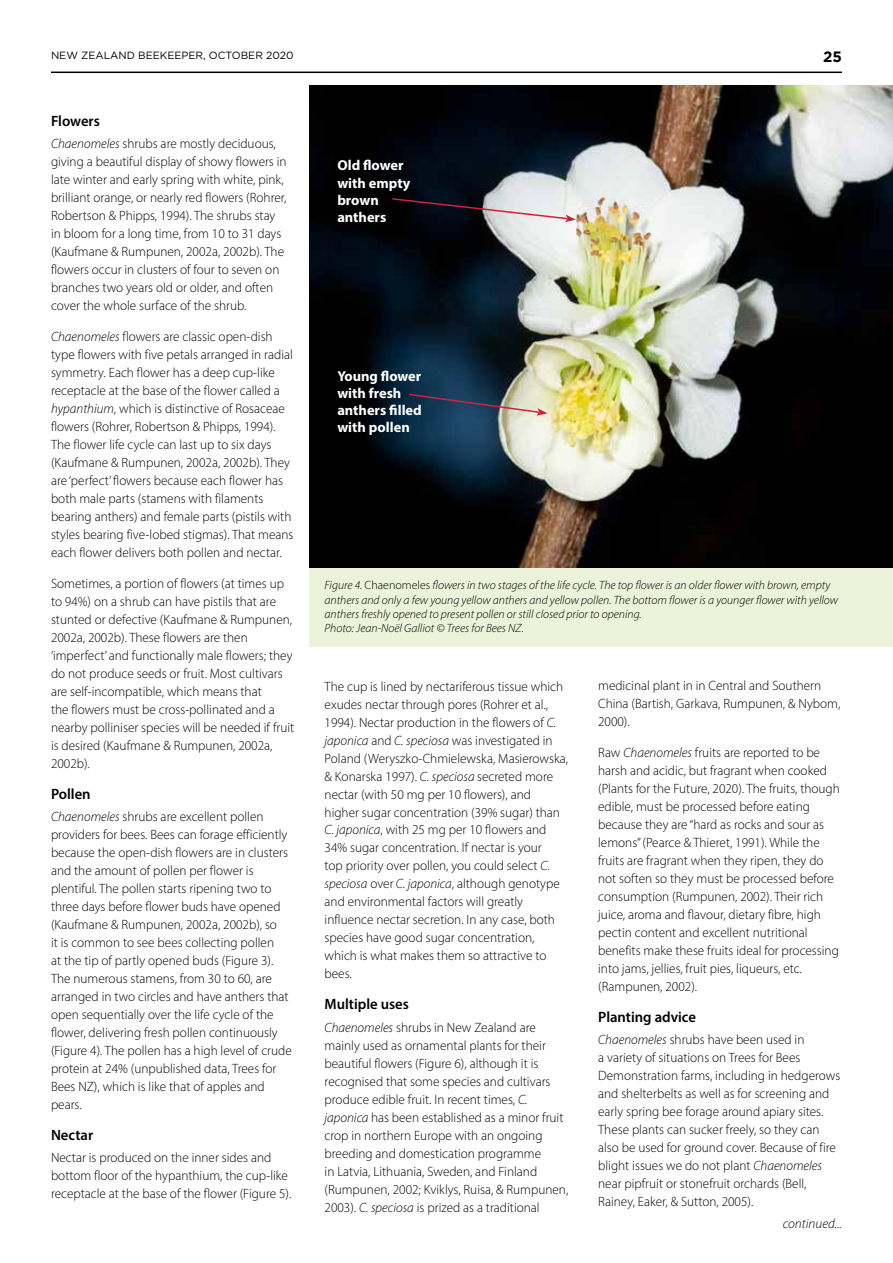
<style>
.page{position:relative;width:893px;height:1263px;background:#fff}
.page>*{position:absolute;margin:0;border:0;box-sizing:border-box;transform-origin:0 0}
.t1{font:600 15px "Myriad Pro";color:#000}
.t2{font:700 15px "Gotham";color:#000}
.t3{font:700 14.4px/17.2px "Myriad Pro";color:#fff}
.t4{font:300 13.5px/18px "Myriad Pro";color:#000}
.t5{font:italic 300 13.5px "Myriad Pro";color:#000}
.t6{font:italic 300 12px/14.4px "Myriad Pro";color:#000}
.t7{font:10.5px "Gotham";color:#000}
.s1{font-style:italic}
.s2{font-style:normal}
</style>
<div class="page">
<div style="left:310px;top:567px;width:583px;height:79px;background:#ecf3da"></div>
<img style="left:310px;top:85px;width:583px;height:482px">
<svg style="left:391px;top:197px;width:185px;height:25px;background:#777076"></svg>
<svg style="left:408px;top:393px;width:139px;height:23px;background:#5c6773"></svg>
<hr style="left:51px;top:72px;width:791px;height:1px;background:#000">
<p class="t7" style="left:51px;top:49px;width:244px">NEW ZEALAND BEEKEEPER, OCTOBER 2020</p>
<p class="t2" style="left:823px;top:47px;width:20px">25</p>
<p class="t1" style="left:51px;top:111px;width:50px">Flowers</p>
<p class="t4" style="left:51px;top:135px;width:237px"><span class="s1">Chaenomeles</span> shrubs are mostly deciduous, giving a beautiful display of showy flowers in late winter and early spring with white, pink, brilliant orange, or nearly red flowers (Rohrer, Robertson &amp; Phipps, 1994). The shrubs stay in bloom for a long time, from 10 to 31 days (Kaufmane &amp; Rumpunen, 2002a, 2002b). The flowers occur in clusters of four to seven on branches two years old or older, and often cover the whole surface of the shrub.</p>
<p class="t4" style="left:51px;top:327px;width:244px"><span class="s1">Chaenomeles</span> flowers are classic open-dish type flowers with five petals arranged in radial symmetry. Each flower has a deep cup-like receptacle at the base of the flower called a <span class="s1">hypanthium</span>, which is distinctive of Rosaceae flowers (Rohrer, Robertson &amp; Phipps, 1994).<br>The flower life cycle can last up to six days (Kaufmane &amp; Rumpunen, 2002a, 2002b). They are ‘perfect’ flowers because each flower has both male parts (stamens with filaments bearing anthers) and female parts (pistils with styles bearing five-lobed stigmas). That means each flower delivers both pollen and nectar.</p>
<p class="t4" style="left:51px;top:574px;width:245px">Sometimes, a portion of flowers (at times up to 94%) on a shrub can have pistils that are stunted or defective (Kaufmane &amp; Rumpunen, 2002a, 2002b). These flowers are then ‘imperfect’ and functionally male flowers; they do not produce seeds or fruit. Most cultivars are self-incompatible, which means that<br>the flowers must be cross-pollinated and a nearby polliniser species will be needed if fruit is desired (Kaufmane &amp; Rumpunen, 2002a, 2002b).</p>
<p class="t1" style="left:51px;top:784px;width:41px">Pollen</p>
<p class="t4" style="left:51px;top:807px;width:242px"><span class="s1">Chaenomeles</span> shrubs are excellent pollen providers for bees. Bees can forage efficiently because the open-dish flowers are in clusters and the amount of pollen per flower is plentiful. The pollen starts ripening two to three days before flower buds have opened (Kaufmane &amp; Rumpunen, 2002a, 2002b), so<br>it is common to see bees collecting pollen<br>at the tip of partly opened buds (Figure 3).<br>The numerous stamens, from 30 to 60, are arranged in two circles and have anthers that open sequentially over the life cycle of the flower, delivering fresh pollen continuously (Figure 4). The pollen has a high level of crude protein at 24% (unpublished data, Trees for Bees NZ), which is like that of apples and pears.</p>
<p class="t1" style="left:51px;top:1125px;width:44px">Nectar</p>
<p class="t4" style="left:51px;top:1148px;width:242px">Nectar is produced on the inner sides and bottom floor of the hypanthium, the cup-like receptacle at the base of the flower (Figure 5).</p>
<p class="t3" style="left:337px;top:156px;width:74px">Old flower with empty brown anthers</p>
<p class="t3" style="left:337px;top:367px;width:86px">Young flower with fresh anthers filled with pollen</p>
<p class="t6" style="left:325px;top:578px;width:515px">Figure 4. <span class="s2">Chaenomeles</span> flowers in two stages of the life cycle. The top flower is an older flower with brown, empty anthers and only a few young yellow anthers and yellow pollen. The bottom flower is a younger flower with yellow anthers freshly opened to present pollen or still closed prior to opening.<br>Photo: Jean-Noël Galliot © Trees for Bees NZ.</p>
<p class="t4" style="left:325px;top:677px;width:245px">The cup is lined by nectariferous tissue which exudes nectar through pores (Rohrer et al., 1994). Nectar production in the flowers of <span class="s1">C. japonica</span> and <span class="s1">C. speciosa</span> was investigated in Poland (Weryszko-Chmielewska, Masierowska, &amp; Konarska 1997). <span class="s1">C. speciosa</span> secreted more nectar (with 50 mg per 10 flowers), and higher sugar concentration (39% sugar) than <span class="s1">C. japonica</span>, with 25 mg per 10 flowers and 34% sugar concentration. If nectar is your<br>top priority over pollen, you could select <span class="s1">C. speciosa</span> over <span class="s1">C. japonica</span>, although genotype and environmental factors will greatly influence nectar secretion. In any case, both species have good sugar concentration, which is what makes them so attractive to bees.</p>
<p class="t1" style="left:325px;top:995px;width:86px">Multiple uses</p>
<p class="t4" style="left:325px;top:1018px;width:245px"><span class="s1">Chaenomeles</span> shrubs in New Zealand are mainly used as ornamental plants for their beautiful flowers (Figure 6), although it is recognised that some species and cultivars produce edible fruit. In recent times, <span class="s1">C. japonica</span> has been established as a minor fruit crop in northern Europe with an ongoing breeding and domestication programme<br>in Latvia, Lithuania, Sweden, and Finland (Rumpunen, 2002; Kviklys, Ruisa, &amp; Rumpunen, 2003). <span class="s1">C. speciosa</span> is prized as a traditional</p>
<p class="t4" style="left:598px;top:677px;width:244px">medicinal plant in in Central and Southern<br>China (Bartish, Garkava, Rumpunen, &amp; Nybom,<br>2000).</p>
<p class="t4" style="left:598px;top:744px;width:243px">Raw <span class="s1">Chaenomeles</span> fruits are reported to be harsh and acidic, but fragrant when cooked (Plants for the Future, 2020). The fruits, though edible, must be processed before eating because they are “hard as rocks and sour as lemons” (Pearce &amp; Thieret, 1991). While the fruits are fragrant when they ripen, they do not soften so they must be processed before consumption (Rumpunen, 2002). Their rich juice, aroma and flavour, dietary fibre, high pectin content and excellent nutritional benefits make these fruits ideal for processing into jams, jellies, fruit pies, liqueurs, etc. (Rampunen, 2002).</p>
<p class="t1" style="left:598px;top:1007px;width:99px">Planting advice</p>
<p class="t4" style="left:598px;top:1031px;width:244px"><span class="s1">Chaenomeles</span> shrubs have been used in<br>a variety of situations on Trees for Bees Demonstration farms, including in hedgerows and shelterbelts as well as for screening and early spring bee forage around apiary sites.<br>These plants can sucker freely, so they can also be used for ground cover. Because of fire blight issues we do not plant <span class="s1">Chaenomeles </span>near pipfruit or stonefruit orchards (Bell, Rainey, Eaker, &amp; Sutton, 2005).</p>
<p class="t5" style="left:783px;top:1216px;width:61px">continued...</p>
</div>
